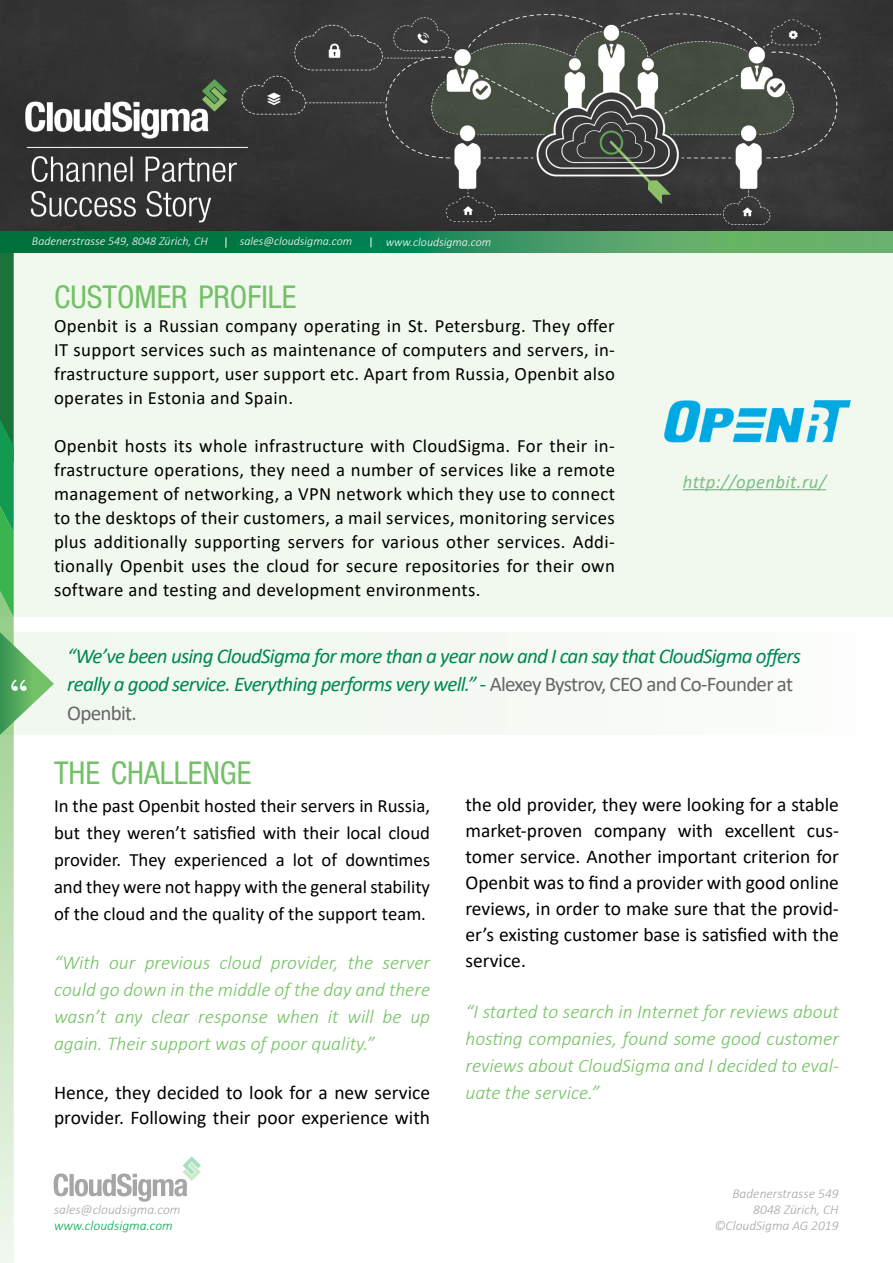
<style>
.page{position:relative;width:893px;height:1263px;background:#fff}
.page>*{position:absolute;margin:0;border:0;box-sizing:border-box;transform-origin:0 0}
.t1{font:40.5px "Javanese Text";color:#fff}
.t2{font:condensed 31.5px "Helvetica Neue";color:#73c167}
.t3{font:italic 21px/28.5px "Calibri";letter-spacing:-.035em;color:#008752}
.t4{font:19.5px/26px "Calibri";color:#000}
.t5{font:italic 300 19.5px/27px "Calibri";color:#73c263;text-align:justify}
.t6{font:18.75px/24px "Calibri";letter-spacing:.02em;color:#000;text-align:justify}
.t7{font:italic 18.75px "Calibri";letter-spacing:.02em;color:#82bc8a}
.t8{font:italic 300 13.5px/16.2px "Calibri";color:#a6a6a6;text-align:right}
.t9{font:italic 300 13.5px "Calibri";color:#00a94f}
.t10{font:italic 300 12px "Calibri";color:#fff}
.s1{font-style:normal}
.s2{font-style:normal;color:#666}
</style>
<div class="page">
<div style="left:0;top:246px;width:893px;height:371px;background:#f1f9ef"></div>
<div style="left:0;top:632px;width:893px;height:103px;background:#f5faf4"></div>
<svg style="left:0;top:253px;width:201px;height:1010px"></svg>
<img style="left:664px;top:400px;width:187px;height:43px">
<hr style="left:683px;top:489px;width:143px;height:1px;background:#82bc8a">
<svg style="left:0;top:230px;width:893px;height:23px;background:#2c8b55"></svg>
<img style="left:0;top:0;width:893px;height:230px">
<p class="t10" style="left:32px;top:233px;width:177px">Badenerstrasse 549, 8048 Zürich, CH</p>
<p class="t10" style="left:240px;top:234px;width:114px">sales@cloudsigma.com</p>
<p class="t10" style="left:386px;top:234px;width:107px">www.cloudsigma.com</p>
<h2 class="t2" style="left:54px;top:279px;width:244px">CUSTOMER PROFILE</h2>
<p class="t6" style="left:54px;top:314px;width:562px">Openbit is a Russian company operating in St. Petersburg. They offer IT support services such as maintenance of computers and servers, in&shy;frastructure support, user support etc. Apart from Russia, Openbit also operates in Estonia and Spain.</p>
<p class="t6" style="left:54px;top:434px;width:562px">Openbit hosts its whole infrastructure with CloudSigma. For their in&shy;frastructure operations, they need a number of services like a remote management of networking, a VPN network which they use to connect to the desktops of their customers, a mail services, monitoring services plus additionally supporting servers for various other services. Addi&shy;tionally Openbit uses the cloud for secure repositories for their own software and testing and development environments.</p>
<p class="t7" style="left:683px;top:468px;width:145px">http://openbit.ru/</p>
<h1 class="t1" style="left:9px;top:670px;width:22px">“</h1>
<p class="t3" style="left:67px;top:641px;width:735px">“We’ve been using CloudSigma for more than a year now and I can say that CloudSigma offers really a good service. Everything performs very well.” <span class="s1">-</span> <span class="s2">Alexey Bystrov, CEO and Co-Founder at<br>Openbit.</span></p>
<h2 class="t2" style="left:54px;top:755px;width:199px">THE CHALLENGE</h2>
<p class="t6" style="left:54px;top:791px;width:378px;line-height:27px">In the past Openbit hosted their servers in Russia, but they weren’t satisfied with their local cloud provider. They experienced a lot of downtimes and they were not happy with the general stability of the cloud and the quality of the support team.</p>
<p class="t5" style="left:54px;top:949px;width:378px">“With our previous cloud provider, the server could go down in the middle of the day and there wasn’t any clear response when it will be up again. Their support was of poor quality.”</p>
<p class="t4" style="left:54px;top:1078px;width:378px">Hence, they decided to look for a new service provider. Following their poor experience with</p>
<p class="t8" style="left:54px;top:1201px;width:128px">sales@cloudsigma.com</p>
<p class="t9" style="left:54px;top:1217px;width:120px">www.cloudsigma.com</p>
<p class="t4" style="left:465px;top:791px;width:375px;text-align:justify">the old provider, they were looking for a stable market-proven company with excellent cus&shy;tomer service. Another important criterion for Openbit was to find a provider with good online reviews, in order to make sure that the provid&shy;er’s existing customer base is satisfied with the service.</p>
<p class="t5" style="left:465px;top:998px;width:375px">“I started to search in Internet for reviews about hosting companies, found some good customer reviews about CloudSigma and I decided to eval&shy;uate the service.”</p>
<p class="t8" style="left:714px;top:1185px;width:126px">Badenerstrasse 549<br>8048 Zürich, CH ©CloudSigma AG 2019</p>
</div>
